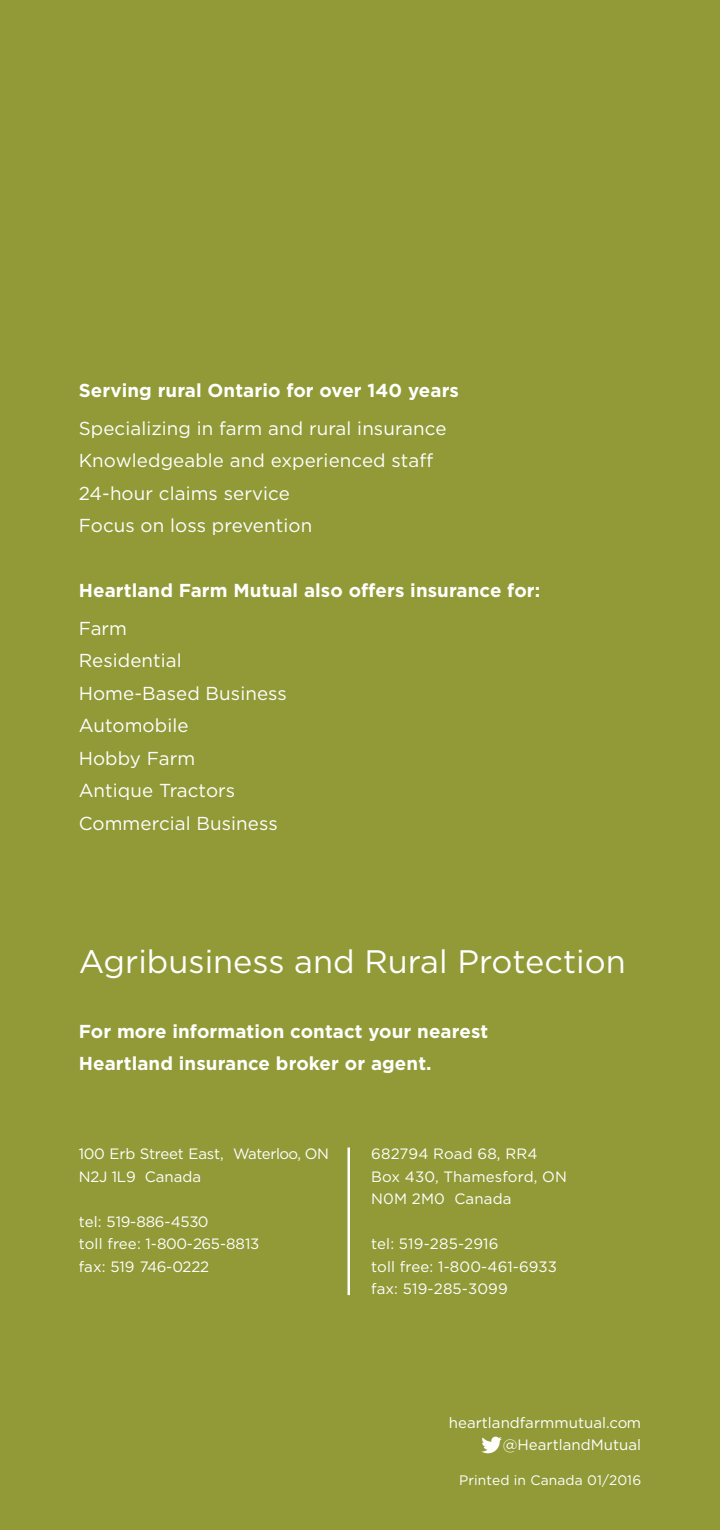
<style>
.page{position:relative;width:720px;height:1530px;background:#919a37}
.page>*{position:absolute;margin:0;border:0;box-sizing:border-box;transform-origin:0 0}
.t1{font:32.5px "Gotham";color:#fff}
.t2{font:18.75px/32.5px "Gotham";letter-spacing:.005em;color:#fff}
.t3{font:700 18.75px/32.5px "Gotham";letter-spacing:.005em;color:#fff}
.t4{font:15px/22.5px "Gotham";letter-spacing:.005em;color:#fff;text-align:right}
.t5{font:15px "Gotham";letter-spacing:-.02em;color:#fff}
.t6{font:15px "Gotham";letter-spacing:-.015em;color:#fff}
.t7{font:13.75px "Gotham";letter-spacing:.01em;color:#fff}
</style>
<div class="page">
<svg style="left:481px;top:1437px;width:21px;height:16px"></svg>
<hr style="left:348px;top:1148px;width:2px;height:147px;background:#fff">
<h6 class="t3" style="left:79px;top:374px;width:382px">Serving rural Ontario for over 140 years</h6>
<p class="t2" style="left:79px;top:412px;width:369px">Specializing in farm and rural insurance<br>Knowledgeable and experienced staf<br>24-hour claims service<br>Focus on loss prevention</p>
<h6 class="t3" style="left:79px;top:574px;width:463px">Heartland Farm Mutual also ofers insurance for:</h6>
<p class="t2" style="left:79px;top:612px;width:210px">Farm<br>Residential<br>Home-Based Business<br>Automobile<br>Hobby Farm<br>Antique Tractors<br>Commercial Business</p>
<h3 class="t1" style="left:79px;top:941px;width:548px">Agribusiness and Rural Protection</h3>
<p class="t3" style="left:79px;top:1015px;width:411px">For more information contact your nearest<br>Heartland insurance broker or agent.</p>
<p class="t5" style="left:79px;top:1145px;width:252px">100 Erb Street East, Waterloo, ON</p>
<p class="t4" style="left:371px;top:1143px;width:168px">682794 Road 68, RR4</p>
<p class="t4" style="left:79px;top:1165px;width:124px">N2J 1L9 Canada</p>
<p class="t4" style="left:371px;top:1165px;width:197px">Box 430, Thamesford, ON</p>
<p class="t4" style="left:371px;top:1188px;width:142px">N0M 2M0 Canada</p>
<p class="t6" style="left:79px;top:1212px;width:131px">tel: 519-886-4530</p>
<p class="t4" style="left:79px;top:1233px;width:182px">toll free: 1-800-265-8813</p>
<p class="t4" style="left:371px;top:1233px;width:129px">tel: 519-285-2916</p>
<p class="t4" style="left:79px;top:1255px;width:132px">fax: 519 746-0222</p>
<p class="t4" style="left:371px;top:1255px;width:187px">toll free: 1-800-461-6933</p>
<p class="t4" style="left:371px;top:1278px;width:138px">fax: 519-285-3099</p>
<p class="t4" style="left:449px;top:1411px;width:194px">heartlandfarmmutual.com @HeartlandMutual</p>
<p class="t7" style="left:459px;top:1471px;width:184px">Printed in Canada 01/2016</p>
</div>
